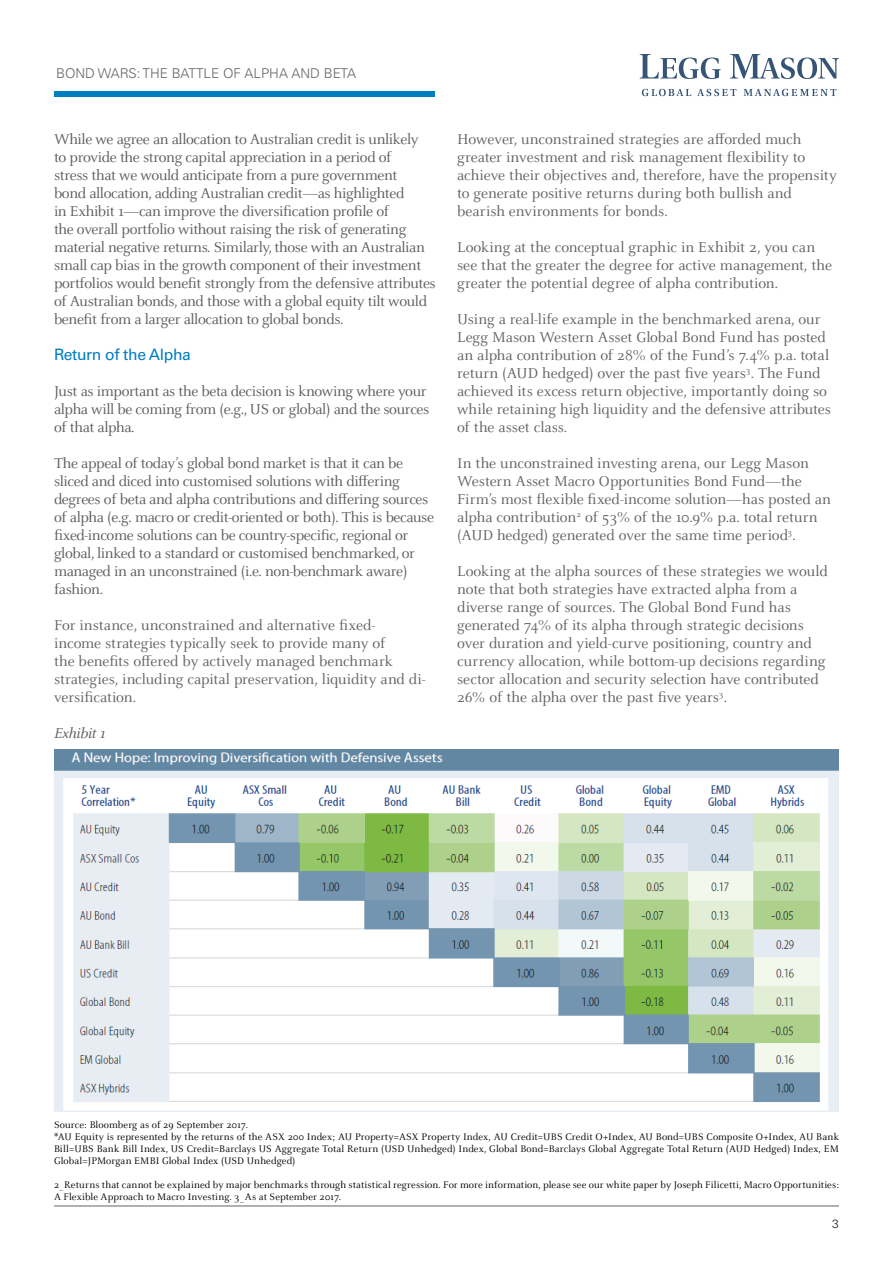
<style>
.page{position:relative;width:893px;height:1263px;background:#fff}
.page>*{position:absolute;margin:0;border:0;box-sizing:border-box;transform-origin:0 0}
.t1{font:15.75px/18px "Celeste OT";letter-spacing:-.005em;color:#636366}
.t2{font:15.75px/18px "Celeste OT";letter-spacing:-.025em;color:#5b5e5f}
.t3{font:15.75px "Univers LT Std";letter-spacing:-.025em;color:#007ec2}
.t4{font:italic 15.75px "Celeste OT";letter-spacing:-.025em;color:#5b5e5f}
.t5{font:300 13.5px "Univers LT Std";color:#636366}
.t6{font:300 12px "Univers";color:#231f20}
.t7{font:10.5px/12px "Celeste OT";letter-spacing:.005em;color:#000}
</style>
<div class="page">
<hr style="left:54px;top:1206px;width:785px;height:1px;background:#636366">
<svg style="left:640px;top:54px;width:81px;height:25px"></svg>
<svg style="left:730px;top:54px;width:109px;height:25px"></svg>
<svg style="left:642px;top:89px;width:49px;height:7px"></svg>
<svg style="left:697px;top:89px;width:39px;height:7px"></svg>
<svg style="left:744px;top:89px;width:92px;height:7px"></svg>
<div style="left:54px;top:91px;width:380px;height:5px;background:#007ec2"></div>
<img style="left:54px;top:749px;width:785px;height:362px">
<p class="t5" style="left:56px;top:65px;width:302px">BOND WARS: THE BATTLE OF ALPHA AND BETA</p>
<p class="t2" style="left:54px;top:130px;width:383px">While we agree an allocation to Australian credit is unlikely<br>to provide the strong capital appreciation in a period of<br>stress that we would anticipate from a pure government<br>bond allocation, adding Australian credit—as highlighted<br>in Exhibit 1—can improve the diversification profile of<br>the overall portfolio without raising the risk of generating material negative returns. Similarly, those with an Australian small cap bias in the growth component of their investment portfolios would benefit strongly from the defensive attributes of Australian bonds, and those with a global equity tilt would benefit from a larger allocation to global bonds.</p>
<p class="t3" style="left:54px;top:345px;width:139px">Return of the Alpha</p>
<p class="t2" style="left:54px;top:382px;width:377px">Just as important as the beta decision is knowing where your alpha will be coming from (e.g., US or global) and the sources of that alpha.</p>
<p class="t2" style="left:54px;top:454px;width:382px">The appeal of today’s global bond market is that it can be sliced and diced into customised solutions with differing degrees of beta and alpha contributions and differing sources of alpha (e.g. macro or credit-oriented or both). This is because fixed-income solutions can be country-specific, regional or global, linked to a standard or customised benchmarked, or managed in an unconstrained (i.e. non-benchmark aware) fashion.</p>
<p class="t1" style="left:54px;top:616px;width:373px">For instance, unconstrained and alternative fixed&shy;income strategies typically seek to provide many of<br>the benefits offered by actively managed benchmark strategies, including capital preservation, liquidity and di&shy;versification.</p>
<p class="t4" style="left:54px;top:724px;width:53px">Exhibit 1</p>
<p class="t1" style="left:457px;top:130px;width:381px">However, unconstrained strategies are afforded much greater investment and risk management flexibility to achieve their objectives and, therefore, have the propensity to generate positive returns during both bullish and bearish environments for bonds.</p>
<p class="t1" style="left:457px;top:238px;width:376px">Looking at the conceptual graphic in Exhibit 2, you can see that the greater the degree for active management, the greater the potential degree of alpha contribution.</p>
<p class="t1" style="left:457px;top:310px;width:375px">Using a real-life example in the benchmarked arena, our Legg Mason Western Asset Global Bond Fund has posted an alpha contribution of 28% of the Fund’s 7.4% p.a. total return (AUD hedged) over the past five years<sup>3</sup>. The Fund achieved its excess return objective, importantly doing so while retaining high liquidity and the defensive attributes of the asset class.</p>
<p class="t1" style="left:457px;top:454px;width:375px">In the unconstrained investing arena, our Legg Mason Western Asset Macro Opportunities Bond Fund—the Firm’s most flexible fixed-income solution—has posted an alpha contribution<sup>2</sup> of 53% of the 10.9% p.a. total return (AUD hedged) generated over the same time period<sup>3</sup>.</p>
<p class="t1" style="left:457px;top:562px;width:372px">Looking at the alpha sources of these strategies we would note that both strategies have extracted alpha from a diverse range of sources. The Global Bond Fund has generated 74% of its alpha through strategic decisions over duration and yield-curve positioning, country and currency allocation, while bottom-up decisions regarding sector allocation and security selection have contributed 26% of the alpha over the past five years<sup>3</sup>.</p>
<p class="t7" style="left:54px;top:1118px;width:786px">Source: Bloomberg as of 29 September 2017.<br>*AU Equity is represented by the returns of the ASX 200 Index; AU Property=ASX Property Index, AU Credit=UBS Credit O+Index, AU Bond=UBS Composite O+Index, AU Bank Bill=UBS Bank Bill Index, US Credit=Barclays US Aggregate Total Return (USD Unhedged) Index, Global Bond=Barclays Global Aggregate Total Return (AUD Hedged) Index, EM Global=JPMorgan EMBI Global Index (USD Unhedged)</p>
<p class="t7" style="left:54px;top:1179px;width:786px">2_Returns that cannot be explained by major benchmarks through statistical regression. For more information, please see our white paper by Joseph Filicetti, Macro Opportunities:<br>A Flexible Approach to Macro Investing. 3_As at September 2017.</p>
<p class="t6" style="left:832px;top:1216px;width:8px">3</p>
</div>
